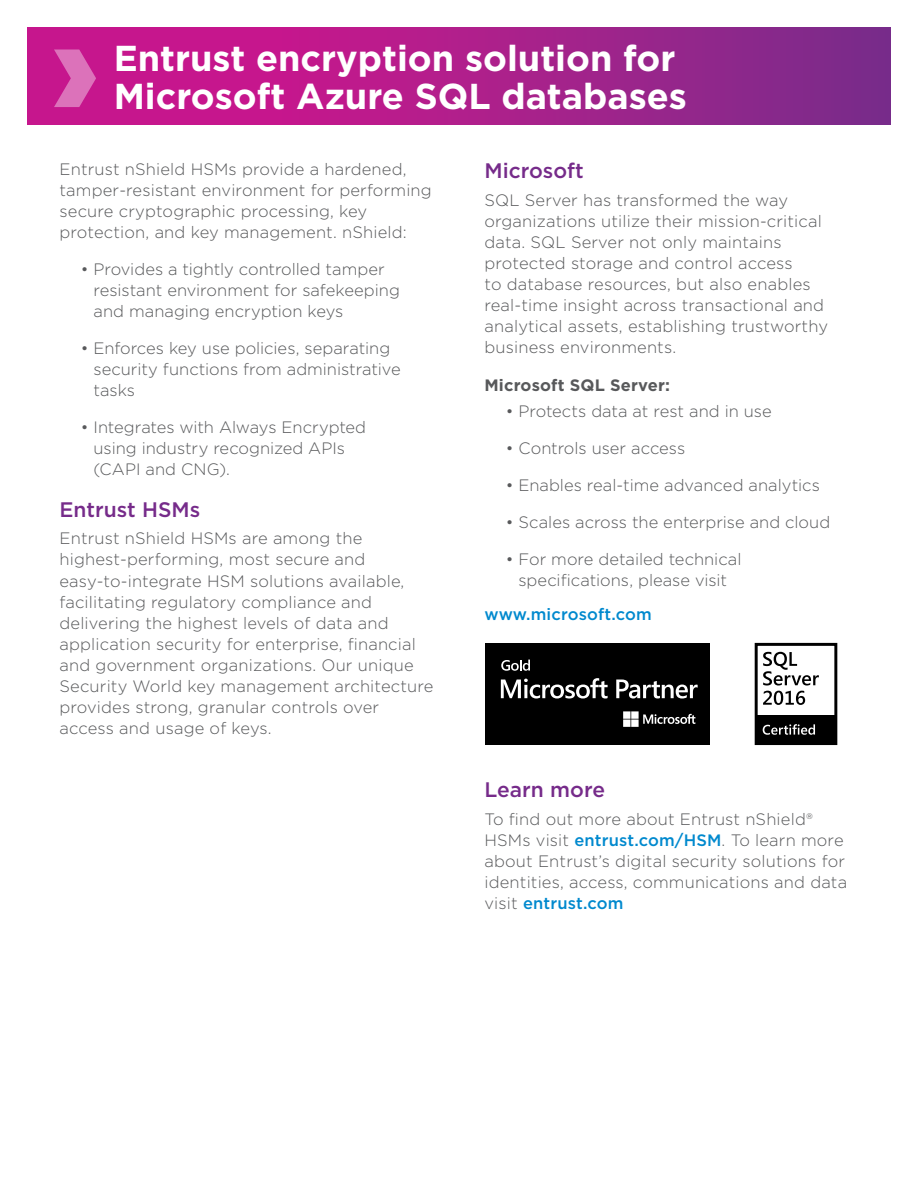
<style>
.page{position:relative;width:918px;height:1188px;background:#fff}
.page>*{position:absolute;margin:0;border:0;box-sizing:border-box;transform-origin:0 0}
.t1{font:700 36px/37.5px "Gotham";color:#fff}
.t2{font:500 21px "Gotham";color:#762b8a}
.t3{font:300 16.5px/21px "Gotham";letter-spacing:.01em;color:#58595b}
.t4{font:700 16.5px "Gotham";letter-spacing:.01em;color:#58595b}
.t5{font:500 16.5px "Gotham";letter-spacing:.01em;color:#0089ce}
.s1{font-weight:500;color:#0089ce}
</style>
<div class="page">
<svg style="left:27px;top:27px;width:864px;height:98px;background:#aa1f8b"></svg>
<svg style="left:54px;top:50px;width:42px;height:57px;background:#d34da8"></svg>
<div style="left:485px;top:643px;width:225px;height:102px;background:#000"></div>
<svg style="left:623px;top:711px;width:72px;height:16px"></svg>
<svg style="left:501px;top:678px;width:107px;height:21px"></svg>
<svg style="left:616px;top:680px;width:82px;height:19px"></svg>
<svg style="left:501px;top:660px;width:29px;height:11px"></svg>
<div style="left:755px;top:643px;width:82px;height:102px;border:3px solid #000"></div>
<svg style="left:763px;top:652px;width:56px;height:53px"></svg>
<div style="left:756px;top:715px;width:79px;height:30px;background:#000"></div>
<svg style="left:763px;top:724px;width:52px;height:11px"></svg>
<h1 class="t1" style="left:114px;top:40px;width:575px">Entrust encryption solution for<br>Microsoft Azure SQL databases</h1>
<p class="t3" style="left:60px;top:158px;width:374px">Entrust nShield HSMs provide a hardened, tamper-resistant environment for performing secure cryptographic processing, key protection, and key management. nShield:</p>
<p class="t3" style="left:94px;top:258px;width:308px;text-indent:-13px">• Provides a tightly controlled tamper resistant environment for safekeeping and managing encryption keys</p>
<p class="t3" style="left:94px;top:337px;width:309px;text-indent:-13px">• Enforces key use policies, separating security functions from administrative tasks</p>
<p class="t3" style="left:94px;top:416px;width:274px;text-indent:-13px">• Integrates with Always Encrypted using industry recognized APIs (CAPI and CNG).</p>
<p class="t2" style="left:60px;top:496px;width:142px">Entrust HSMs</p>
<p class="t3" style="left:60px;top:528px;width:375px">Entrust nShield HSMs are among the highest-performing, most secure and easy-to-integrate HSM solutions available, facilitating regulatory compliance and delivering the highest levels of data and application security for enterprise, financial and government organizations. Our unique Security World key management architecture provides strong, granular controls over access and usage of keys.</p>
<p class="t2" style="left:485px;top:157px;width:101px">Microsoft</p>
<p class="t3" style="left:485px;top:189px;width:345px">SQL Server has transformed the way organizations utilize their mission-critical data. SQL Server not only maintains protected storage and control access<br>to database resources, but also enables real-time insight across transactional and analytical assets, establishing trustworthy business environments.</p>
<p class="t4" style="left:485px;top:374px;width:187px">Microsoft SQL Server:</p>
<p class="t3" style="left:506px;top:400px;width:267px">• Protects data at rest and in use</p>
<p class="t3" style="left:506px;top:437px;width:181px">• Controls user access</p>
<p class="t3" style="left:506px;top:474px;width:316px">• Enables real-time advanced analytics</p>
<p class="t3" style="left:506px;top:511px;width:326px">• Scales across the enterprise and cloud</p>
<p class="t3" style="left:506px;top:548px;width:237px;text-align:center">• For more detailed technical specifications, please visit</p>
<p class="t5" style="left:484px;top:603px;width:169px">www.microsoft.com</p>
<p class="t2" style="left:485px;top:776px;width:122px">Learn more</p>
<p class="t3" style="left:485px;top:808px;width:364px">To find out more about Entrust nShield® HSMs visit <span class="s1">entrust.com/HSM</span>. To learn more about Entrust’s digital security solutions for identities, access, communications and data visit <span class="s1">entrust.com</span></p>
</div>
